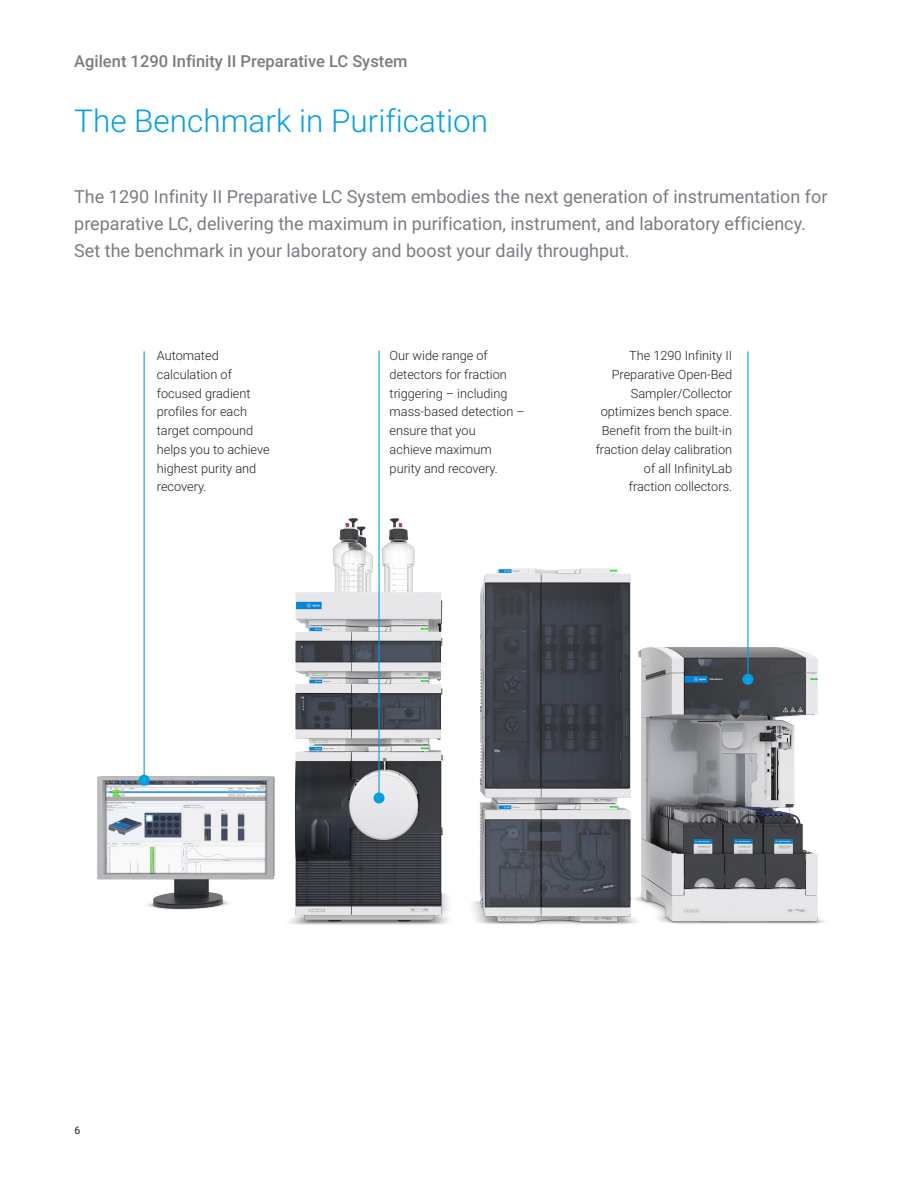
<style>
.page{position:relative;width:918px;height:1188px;background:#fff}
.page>*{position:absolute;margin:0;border:0;box-sizing:border-box;transform-origin:0 0}
.BROCHURE_int_head_bl{font:300 31.5px "Roboto";color:#00a1e3}
.BROCHURE_paragraph_g{font:18px/27px "Roboto";color:#787d83}
.BROCHURE_header{font:500 16.5px "Roboto";color:#787d83}
.BROCHURE_callout_tex{font:300 12.75px/18.8px "Roboto";color:#231f20}
.t1{font:10.5px "Roboto";color:#231f20}
</style>
<div class="page">
<img style="left:97px;top:483px;width:728px;height:442px">
<hr style="left:144px;top:351px;width:1px;height:429px;background:#00a1e3">
<div style="left:139px;top:775px;width:11px;height:11px;background:#00a1e3;border-radius:50%"></div>
<hr style="left:378px;top:351px;width:2px;height:447px;background:#00a1e3">
<div style="left:374px;top:792px;width:11px;height:12px;background:#00a1e3;border-radius:50%"></div>
<hr style="left:747px;top:351px;width:1px;height:328px;background:#00a1e3">
<div style="left:742px;top:674px;width:11px;height:11px;background:#00a1e3;border-radius:50%"></div>
<p class="BROCHURE_header" style="left:74px;top:50px;width:335px">Agilent 1290 Infinity II Preparative LC System</p>
<p class="BROCHURE_int_head_bl" style="left:74px;top:99px;width:415px">The Benchmark in Purification</p>
<p class="BROCHURE_paragraph_g" style="left:74px;top:182px;width:755px">The 1290 Infinity II Preparative LC System embodies the next generation of instrumentation for preparative LC, delivering the maximum in purification, instrument, and laboratory efficiency.<br>Set the benchmark in your laboratory and boost your daily throughput.</p>
<p class="BROCHURE_callout_tex" style="left:157px;top:346px;width:114px">Automated calculation of focused gradient profiles for each target compound helps you to achieve highest purity and recovery.</p>
<p class="BROCHURE_callout_tex" style="left:390px;top:346px;width:137px">Our wide range of detectors for fraction triggering – including mass-based detection – ensure that you<br>achieve maximum purity and recovery.</p>
<p class="BROCHURE_callout_tex" style="left:596px;top:346px;width:138px;text-align:right">The 1290 Infinity II<br>Preparative Open-Bed<br>Sampler/Collector optimizes bench space.<br>Benefit from the built-in fraction delay calibration of all InfinityLab<br>fraction collectors.</p>
<p class="t1" style="left:75px;top:1123px;width:7px">6</p>
</div>
